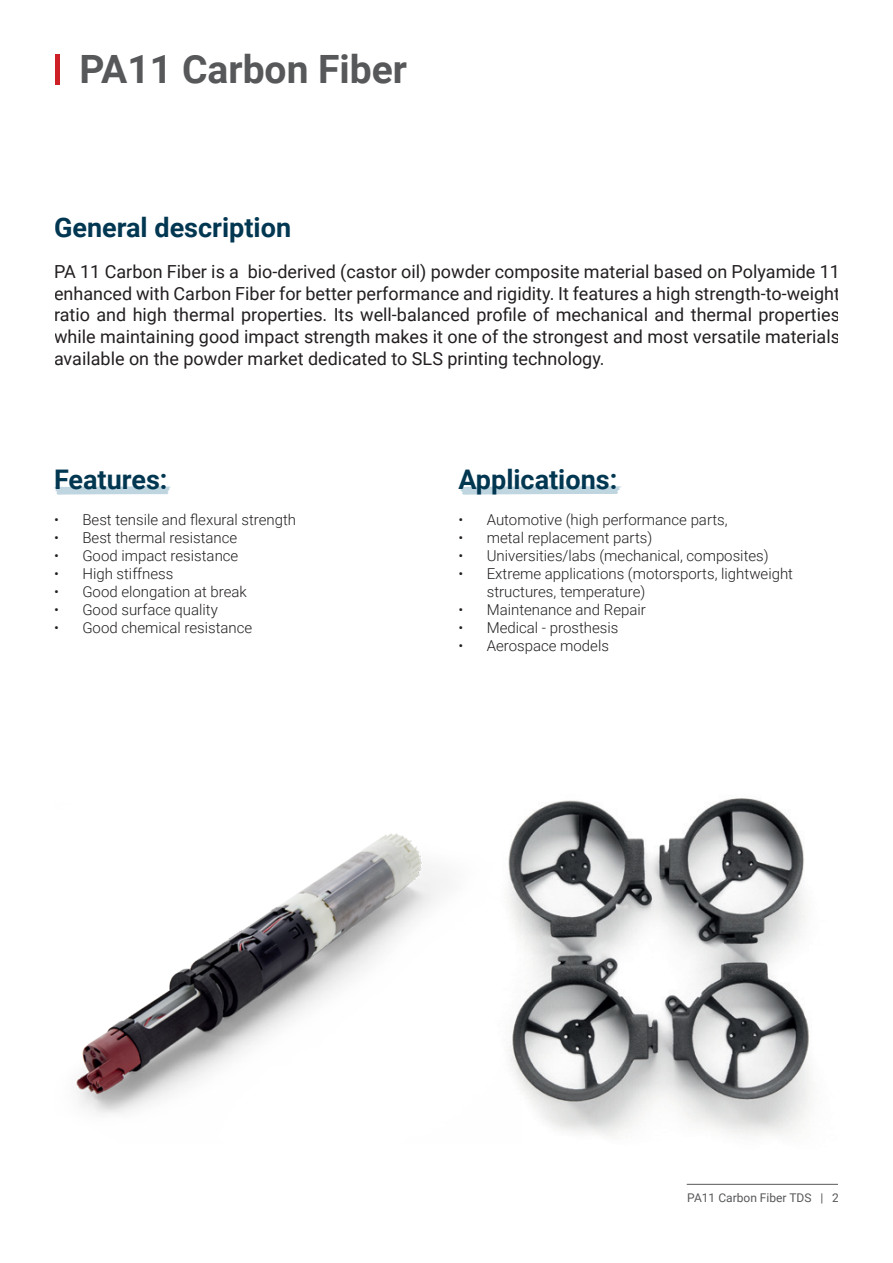
<style>
.page{position:relative;width:893px;height:1263px;background:#fff}
.page>*{position:absolute;margin:0;border:0;box-sizing:border-box;transform-origin:0 0}
.t1{font:700 39px "Roboto";color:#57585a}
.tytul_1{font:700 27px "Roboto";color:#023752}
.t2{font:18px/21.6px "Roboto";color:#231f20;text-align:justify}
.t3{font:300 15px/18px "Roboto";color:#231f20}
.t4{font:12px "Roboto";color:#57585a}
</style>
<div class="page">
<hr style="left:687px;top:1184px;width:152px;height:1px;background:#57585a">
<div style="left:54px;top:54px;width:6px;height:30px;background:#cd1f26"></div>
<img style="left:530px;top:798px;width:282px;height:338px">
<img style="left:76px;top:816px;width:454px;height:298px">
<svg style="left:54px;top:486px;width:117px;height:9px"></svg>
<svg style="left:458px;top:486px;width:164px;height:9px"></svg>
<h1 class="t1" style="left:80px;top:42px;width:329px">PA11 Carbon Fiber</h1>
<p class="tytul_1" style="left:54px;top:208px;width:239px">General description</p>
<p class="t2" style="left:54px;top:260px;width:787px">PA 11 Carbon Fiber is a bio-derived (castor oil) powder composite material based on Polyamide 11 enhanced with Carbon Fiber for better performance and rigidity. It features a high strength-to-weight ratio and high thermal properties. Its well-balanced profile of mechanical and thermal properties while maintaining good impact strength makes it one of the strongest and most versatile materials available on the powder market dedicated to SLS printing technology.</p>
<p class="tytul_1" style="left:54px;top:461px;width:115px">Features:</p>
<p class="t3" style="left:54px;top:510px;width:244px">• Best tensile and flexural strength</p>
<p class="t3" style="left:54px;top:528px;width:185px">• Best thermal resistance</p>
<p class="t3" style="left:54px;top:546px;width:186px">• Good impact resistance</p>
<p class="t3" style="left:54px;top:564px;width:121px">• High stiffness</p>
<p class="t3" style="left:54px;top:582px;width:194px">• Good elongation at break</p>
<p class="t3" style="left:54px;top:600px;width:165px">• Good surface quality</p>
<p class="t3" style="left:54px;top:618px;width:200px">• Good chemical resistance</p>
<p class="tytul_1" style="left:458px;top:461px;width:160px">Applications:</p>
<p class="t3" style="left:458px;top:510px;width:271px">• Automotive (high performance parts,</p>
<p class="t3" style="left:458px;top:528px;width:195px">• metal replacement parts)</p>
<p class="t3" style="left:458px;top:546px;width:312px">• Universities/labs (mechanical, composites)</p>
<p class="t3" style="left:487px;top:564px;width:308px;text-indent:-28px">• Extreme applications (motorsports, lightweight structures, temperature)</p>
<p class="t3" style="left:458px;top:600px;width:189px">• Maintenance and Repair</p>
<p class="t3" style="left:458px;top:618px;width:162px">• Medical - prosthesis</p>
<p class="t3" style="left:458px;top:636px;width:152px">• Aerospace models</p>
<p class="t4" style="left:687px;top:1189px;width:153px">PA11 Carbon Fiber TDS | 2</p>
</div>
